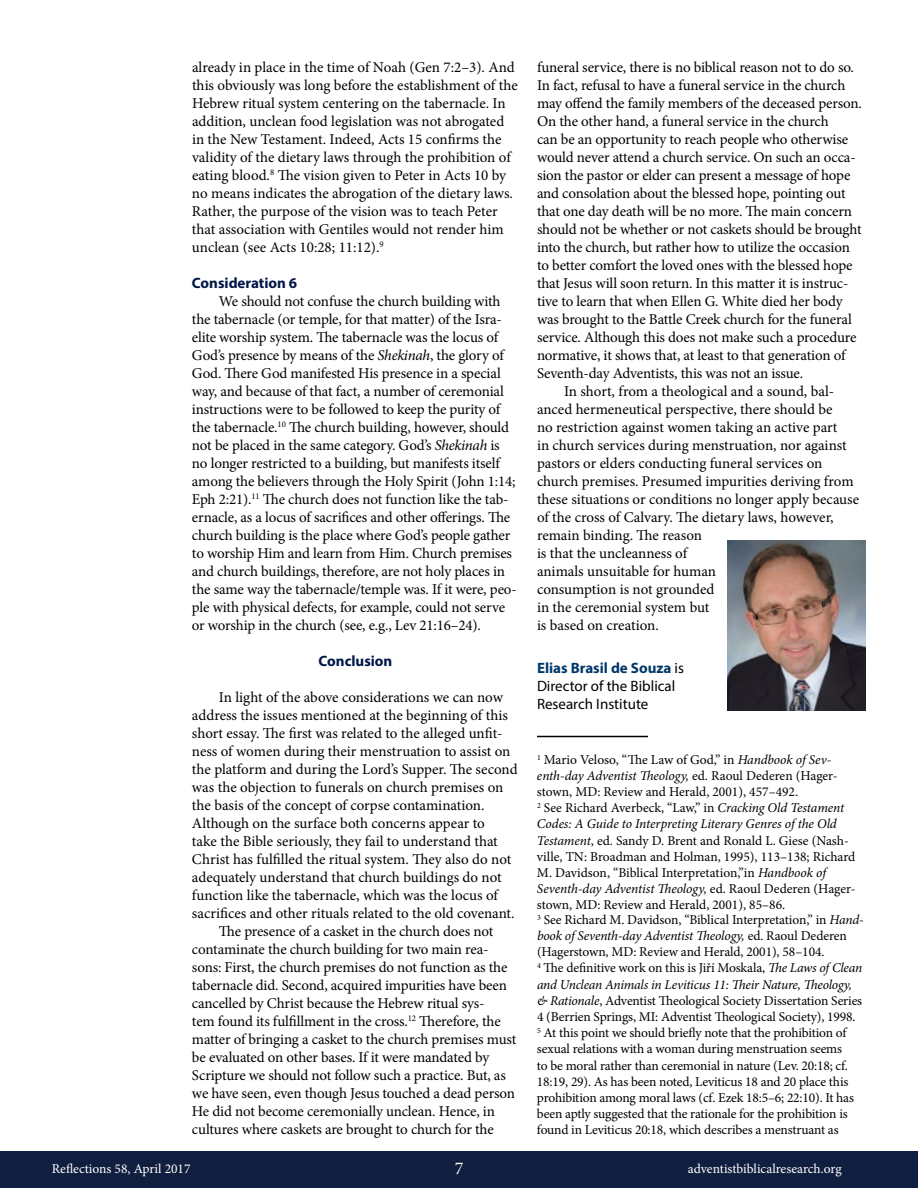
<style>
.page{position:relative;width:918px;height:1188px;background:#fff}
.page>*{position:absolute;margin:0;border:0;box-sizing:border-box;transform-origin:0 0}
.t1{font:18px "Minion Pro";color:#fff}
.t2{font:15px/18px "Minion Pro";letter-spacing:-.01em;color:#000}
.t3{font:15px/18px "Myriad Pro";color:#000}
.t4{font:700 15px "Myriad Pro";color:#001648}
.t5{font:13.5px/16px "Minion Pro";letter-spacing:-.01em;color:#000}
.t6{font:13.5px "Minion Pro";color:#fff}
.s1{font-style:italic}
.s2{font-weight:700;color:#003768}
</style>
<div class="page">
<div style="left:0;top:1151px;width:918px;height:37px;background:#101e3f"></div>
<hr style="left:537px;top:736px;width:111px;height:1px;background:#000">
<img style="left:727px;top:540px;width:138px;height:170px">
<p class="t2" style="left:192px;top:58px;width:327px">already in place in the time of Noah (Gen 7:2–3). And this obviously was long before the establishment of the Hebrew ritual system centering on the tabernacle. In addition, unclean food legislation was not abrogated in the New Testament. Indeed, Acts 15 confirms the validity of the dietary laws through the prohibition of eating blood.<sup>8</sup> The vision given to Peter in Acts 10 by no means indicates the abrogation of the dietary laws.<br>Rather, the purpose of the vision was to teach Peter that association with Gentiles would not render him unclean (see Acts 10:28; 11:12).<sup>9</sup></p>
<p class="t4" style="left:192px;top:273px;width:107px">Consideration 6</p>
<p class="t2" style="left:192px;top:292px;width:326px;text-indent:27px">We should not confuse the church building with the tabernacle (or temple, for that matter) of the Isra&shy;elite worship system. The tabernacle was the locus of God’s presence by means of the <span class="s1">Shekinah</span>, the glory of God. There God manifested His presence in a special way, and because of that fact, a number of ceremonial instructions were to be followed to keep the purity of the tabernacle.<sup>10</sup> The church building, however, should not be placed in the same category. God’s <span class="s1">Shekinah</span> is no longer restricted to a building, but manifests itself among the believers through the Holy Spirit (John 1:14; Eph 2:21).<sup>11</sup> The church does not function like the tab&shy;ernacle, as a locus of sacrifices and other offerings. The church building is the place where God’s people gather to worship Him and learn from Him. Church premises and church buildings, therefore, are not holy places in the same way the tabernacle/temple was. If it were, peo&shy;ple with physical defects, for example, could not serve or worship in the church (see, e.g., Lev 21:16–24).</p>
<p class="t4" style="left:319px;top:651px;width:75px">Conclusion</p>
<p class="t2" style="left:219px;top:688px;width:286px">In light of the above considerations we can now</p>
<p class="t2" style="left:192px;top:706px;width:317px">address the issues mentioned at the beginning of this</p>
<p class="t2" style="left:192px;top:724px;width:312px">short essay. The first was related to the alleged unfit-</p>
<p class="t2" style="left:192px;top:742px;width:320px">ness of women during their menstruation to assist on</p>
<p class="t2" style="left:192px;top:760px;width:327px">the platform and during the Lord’s Supper. The second</p>
<p class="t2" style="left:192px;top:778px;width:313px">was the objection to funerals on church premises on</p>
<p class="t2" style="left:192px;top:796px;width:294px">the basis of the concept of corpse contamination.</p>
<p class="t2" style="left:192px;top:814px;width:294px">Although on the surface both concerns appear to</p>
<p class="t2" style="left:192px;top:832px;width:307px">take the Bible seriously, they fail to understand that</p>
<p class="t2" style="left:192px;top:850px;width:321px">Christ has fulfilled the ritual system. They also do not</p>
<p class="t2" style="left:192px;top:868px;width:311px">adequately understand that church buildings do not</p>
<p class="t2" style="left:192px;top:886px;width:307px">function like the tabernacle, which was the locus of</p>
<p class="t2" style="left:192px;top:904px;width:324px">sacrifices and other rituals related to the old covenant.</p>
<p class="t2" style="left:219px;top:922px;width:276px">The presence of a casket in the church does not</p>
<p class="t2" style="left:192px;top:940px;width:298px">contaminate the church building for two main rea-</p>
<p class="t2" style="left:192px;top:958px;width:317px">sons: First, the church premises do not function as the</p>
<p class="t2" style="left:192px;top:976px;width:317px">tabernacle did. Second, acquired impurities have been</p>
<p class="t2" style="left:192px;top:994px;width:294px">cancelled by Christ because the Hebrew ritual sys-</p>
<p class="t2" style="left:192px;top:1012px;width:310px">tem found its fulfillment in the cross.<sup>12</sup> Therefore, the</p>
<p class="t2" style="left:192px;top:1030px;width:326px">matter of bringing a casket to the church premises must</p>
<p class="t2" style="left:192px;top:1048px;width:299px">be evaluated on other bases. If it were mandated by</p>
<p class="t2" style="left:192px;top:1066px;width:315px">Scripture we should not follow such a practice. But, as</p>
<p class="t2" style="left:192px;top:1084px;width:325px">we have seen, even though Jesus touched a dead person</p>
<p class="t2" style="left:192px;top:1102px;width:304px">He did not become ceremonially unclean. Hence, in</p>
<p class="t2" style="left:192px;top:1120px;width:303px">cultures where caskets are brought to church for the</p>
<p class="t2" style="left:537px;top:58px;width:319px">funeral service, there is no biblical reason not to do so.</p>
<p class="t2" style="left:537px;top:76px;width:310px">In fact, refusal to have a funeral service in the church</p>
<p class="t2" style="left:537px;top:94px;width:327px">may offend the family members of the deceased person.</p>
<p class="t2" style="left:537px;top:112px;width:293px">On the other hand, a funeral service in the church</p>
<p class="t2" style="left:537px;top:130px;width:313px">can be an opportunity to reach people who otherwise</p>
<p class="t2" style="left:537px;top:148px;width:320px">would never attend a church service. On such an occa-</p>
<p class="t2" style="left:537px;top:166px;width:315px">sion the pastor or elder can present a message of hope</p>
<p class="t2" style="left:537px;top:184px;width:310px">and consolation about the blessed hope, pointing out</p>
<p class="t2" style="left:537px;top:202px;width:317px">that one day death will be no more. The main concern</p>
<p class="t2" style="left:537px;top:220px;width:326px">should not be whether or not caskets should be brought</p>
<p class="t2" style="left:537px;top:238px;width:314px">into the church, but rather how to utilize the occasion</p>
<p class="t2" style="left:537px;top:256px;width:317px">to better comfort the loved ones with the blessed hope</p>
<p class="t2" style="left:537px;top:274px;width:313px">that Jesus will soon return. In this matter it is instruc-</p>
<p class="t2" style="left:537px;top:292px;width:307px">tive to learn that when Ellen G. White died her body</p>
<p class="t2" style="left:537px;top:310px;width:316px">was brought to the Battle Creek church for the funeral</p>
<p class="t2" style="left:537px;top:328px;width:321px">service. Although this does not make such a procedure</p>
<p class="t2" style="left:537px;top:346px;width:310px">normative, it shows that, at least to that generation of</p>
<p class="t2" style="left:537px;top:364px;width:268px">Seventh-day Adventists, this was not an issue.</p>
<p class="t2" style="left:564px;top:382px;width:272px">In short, from a theological and a sound, bal-</p>
<p class="t2" style="left:537px;top:400px;width:297px">anced hermeneutical perspective, there should be</p>
<p class="t2" style="left:537px;top:418px;width:302px">no restriction against women taking an active part</p>
<p class="t2" style="left:537px;top:436px;width:311px">in church services during menstruation, nor against</p>
<p class="t2" style="left:537px;top:454px;width:287px">pastors or elders conducting funeral services on</p>
<p class="t2" style="left:537px;top:472px;width:318px">church premises. Presumed impurities deriving from</p>
<p class="t2" style="left:537px;top:490px;width:324px">these situations or conditions no longer apply because</p>
<p class="t2" style="left:537px;top:508px;width:298px">of the cross of Calvary. The dietary laws, however,</p>
<p class="t2" style="left:537px;top:526px;width:167px">remain binding. The reason</p>
<p class="t2" style="left:537px;top:544px;width:152px">is that the uncleanness of</p>
<p class="t2" style="left:537px;top:562px;width:181px">animals unsuitable for human</p>
<p class="t2" style="left:537px;top:580px;width:179px">consumption is not grounded</p>
<p class="t2" style="left:537px;top:598px;width:174px">in the ceremonial system but</p>
<p class="t2" style="left:537px;top:616px;width:123px">is based on creation.</p>
<p class="t3" style="left:537px;top:659px;width:148px"><span class="s2">Elias Brasil de Souza</span> is<br>Director of the Biblical<br>Research Institute</p>
<p class="t5" style="left:537px;top:752px;width:328px"><sup>1</sup> Mario Veloso, “The Law of God,” in <span class="s1">Handbook of Sev&shy;enth-day Adventist Theology,</span> ed. Raoul Dederen (Hager&shy;stown, MD: Review and Herald, 2001), 457–492.<br><sup>2</sup> See Richard Averbeck, “Law,” in <span class="s1">Cracking Old Testament Codes: A Guide to Interpreting Literary Genres of the Old Testament</span>, ed. Sandy D. Brent and Ronald L. Giese (Nash&shy;ville, TN: Broadman and Holman, 1995), 113–138; Richard M. Davidson, “Biblical Interpretation,”in <span class="s1">Handbook of Seventh-day Adventist Theology,</span> ed. Raoul Dederen (Hager&shy;stown, MD: Review and Herald, 2001), 85–86.<br><sup>3</sup> See Richard M. Davidson, “Biblical Interpretation,” in <span class="s1">Hand&shy;book of Seventh-day Adventist Theology,</span> ed. Raoul Dederen (Hagerstown, MD: Review and Herald, 2001), 58–104.<br><sup>4</sup> The definitive work on this is Jiří Moskala, <span class="s1">The Laws of Clean and Unclean Animals in Leviticus 11: Their Nature, Theology, &amp; Rationale</span>, Adventist Theological Society Dissertation Series 4 (Berrien Springs, MI: Adventist Theological Society), 1998.<br><sup>5</sup> At this point we should briefly note that the prohibition of sexual relations with a woman during menstruation seems<br>to be moral rather than ceremonial in nature (Lev. 20:18; cf.<br>18:19, 29). As has been noted, Leviticus 18 and 20 place this prohibition among moral laws (cf. Ezek 18:5–6; 22:10). It has been aptly suggested that the rationale for the prohibition is found in Leviticus 20:18, which describes a menstruant as</p>
<p class="t6" style="left:52px;top:1159px;width:140px">Reflections 58, April 2017</p>
<p class="t1" style="left:455px;top:1157px;width:10px">7</p>
<p class="t6" style="left:688px;top:1159px;width:155px">adventistbiblicalresearch.org</p>
</div>
